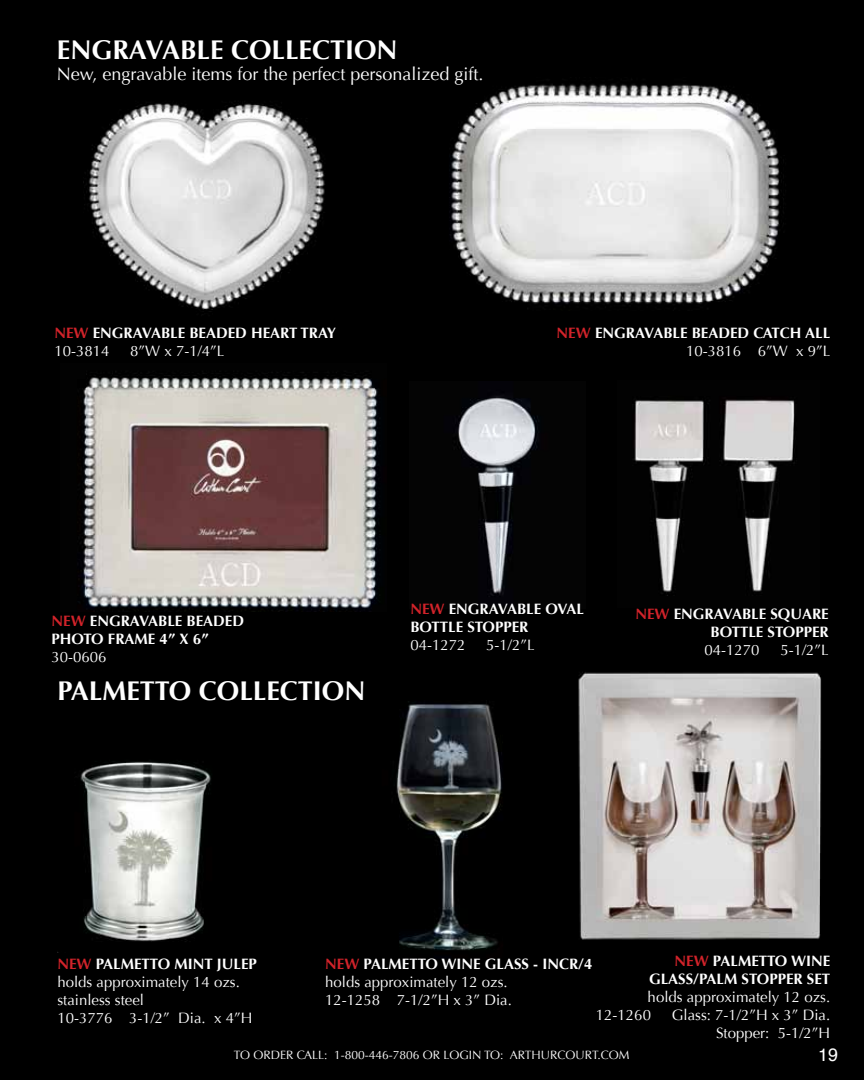
<style>
.page{position:relative;width:864px;height:1080px;background:#000}
.page>*{position:absolute;margin:0;border:0;box-sizing:border-box;transform-origin:0 0}
.t1{font:700 27px "Optima";color:#fff}
.t2{font:18px "Optima";color:#fff}
.t3{font:18px "Helvetica";color:#fff}
.t4{font:15px/18px "Optima";color:#fff}
.t5{font:700 15px/18px "Optima";color:#fff}
.t6{font:12px "Optima";color:#fff}
.s1{color:#d2232a}
.s2{font-weight:400}
.s3{font-weight:700;color:#d2232a}
.s4{font-weight:700}
</style>
<div class="page">
<img style="left:634px;top:399px;width:161px;height:197px">
<img style="left:452px;top:390px;width:88px;height:207px">
<img style="left:83px;top:103px;width:242px;height:209px">
<img style="left:77px;top:371px;width:304px;height:241px">
<img style="left:449px;top:84px;width:331px;height:220px">
<img style="left:578px;top:672px;width:243px;height:268px">
<img style="left:396px;top:701px;width:107px;height:249px">
<img style="left:80px;top:761px;width:131px;height:181px">
<h1 class="t1" style="left:57px;top:34px;width:342px">ENGRAVABLE COLLECTION</h1>
<p class="t2" style="left:57px;top:64px;width:428px">New, engravable items for the perfect personalized gift.</p>
<p class="t5" style="left:54px;top:325px;width:283px"><span class="s1">NEW</span> ENGRAVABLE BEADED HEART TRAY<br><span class="s2">10-3814</span></p>
<p class="t4" style="left:130px;top:343px;width:96px">8”W x 7-1/4”L</p>
<p class="t5" style="left:557px;top:325px;width:275px;text-align:right"><span class="s1">NEW</span> ENGRAVABLE BEADED CATCH ALL<br><span class="s2">10-3816 6”W x 9”L</span></p>
<p class="t5" style="left:52px;top:612px;width:194px"><span class="s1">NEW</span> ENGRAVABLE BEADED<br>PHOTO FRAME 4” X 6”</p>
<p class="t4" style="left:52px;top:648px;width:57px">30-0606</p>
<h1 class="t1" style="left:57px;top:675px;width:310px">PALMETTO COLLECTION</h1>
<p class="t5" style="left:410px;top:600px;width:175px"><span class="s1">NEW</span> ENGRAVABLE OVAL<br>BOTTLE STOPPER</p>
<p class="t4" style="left:410px;top:636px;width:57px">04-1272</p>
<p class="t4" style="left:486px;top:636px;width:50px">5-1/2”L</p>
<p class="t5" style="left:635px;top:605px;width:195px;text-align:right"><span class="s1">NEW</span> ENGRAVABLE SQUARE<br>BOTTLE STOPPER</p>
<p class="t4" style="left:704px;top:641px;width:57px">04-1270</p>
<p class="t4" style="left:780px;top:641px;width:50px">5-1/2”L</p>
<p class="t4" style="left:57px;top:955px;width:201px"><span class="s3">NEW</span> <span class="s4">PALMETTO MINT JULEP </span>holds approximately 14 ozs. stainless steel<br>10-3776 3-1/2” Dia. x 4”H</p>
<p class="t4" style="left:325px;top:955px;width:269px"><span class="s3">NEW</span> <span class="s4">PALMETTO WINE GLASS - INCR/4 </span>holds approximately 12 ozs.<br>12-1258 7-1/2”H x 3” Dia.</p>
<p class="t5" style="left:649px;top:952px;width:183px;text-align:right"><span class="s1">NEW</span> PALMETTO WINE<br>GLASS/PALM STOPPER SET</p>
<p class="t4" style="left:596px;top:988px;width:236px;text-indent:52px">holds approximately 12 ozs.<br>12-1260</p>
<p class="t4" style="left:672px;top:1006px;width:160px;text-align:right">Glass: 7-1/2”H x 3” Dia.<br>Stopper: 5-1/2”H</p>
<p class="t6" style="left:234px;top:1048px;width:397px">TO ORDER CALL: 1-800-446-7806 OR LOGIN TO: ARTHURCOURT.COM</p>
<p class="t3" style="left:818px;top:1041px;width:22px">19</p>
</div>
